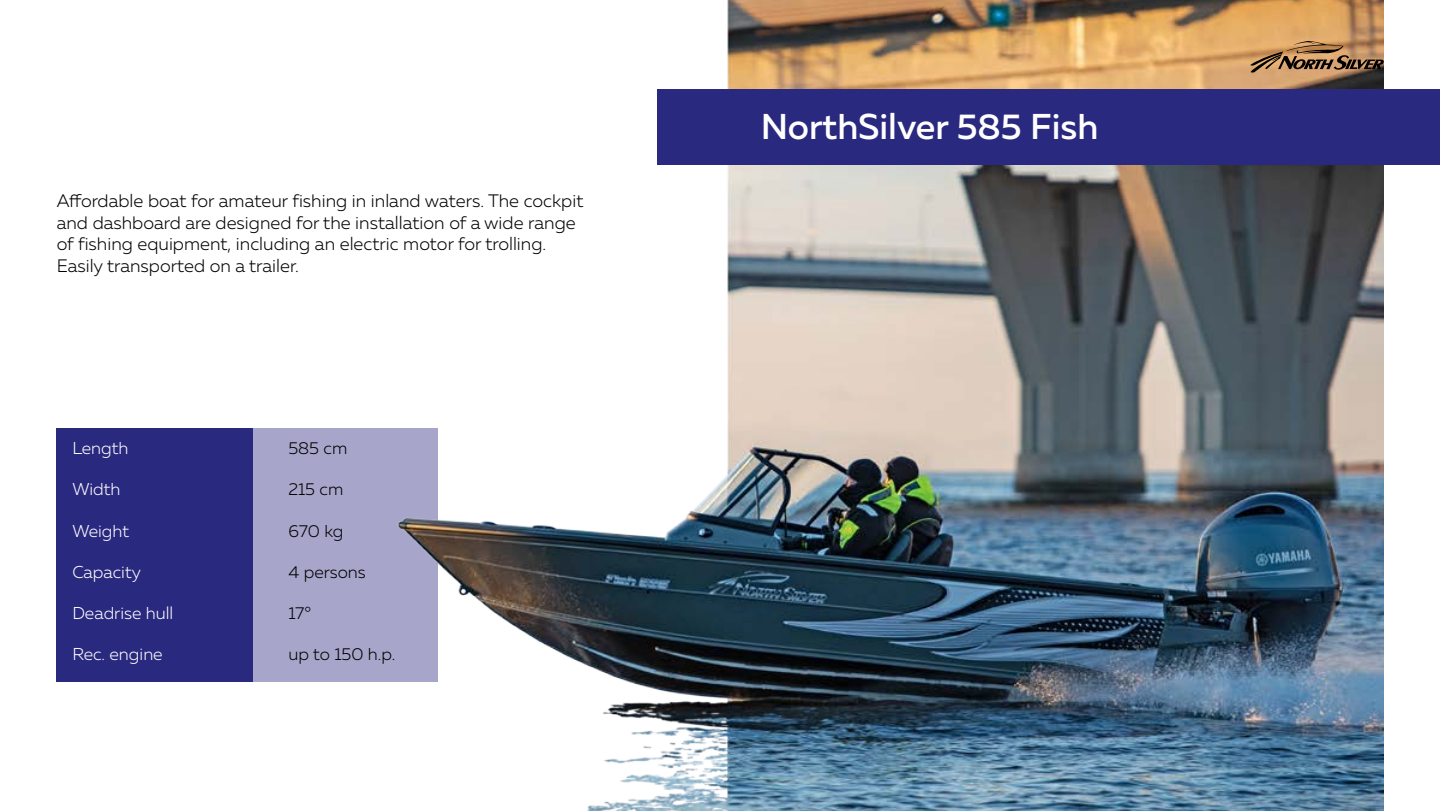
<style>
.page{position:relative;width:1440px;height:811px;background:#fff}
.page>*{position:absolute;margin:0;border:0;box-sizing:border-box;transform-origin:0 0}
.t1{font:500 35.8px "Muller";color:#fff}
.t2{font:300 18px/21.6px "Muller";color:#000}
.t3{font:300 17.2px "Muller";color:#fff}
.t4{font:300 17.2px "Muller";color:#000}
</style>
<div class="page">
<div style="left:57px;top:428px;width:381px;height:253px;background:#2a2980"></div>
<img style="left:119px;top:0;width:1264px;height:810px">
<div style="left:658px;top:90px;width:782px;height:75px;background:#2a2980"></div>
<svg style="left:1249px;top:41px;width:135px;height:32px;background:#9f764e"></svg>
<p class="t2" style="left:57px;top:190px;width:528px">Affordable boat for amateur fishing in inland waters. The cockpit and dashboard are designed for the installation of a wide range of fishing equipment, including an electric motor for trolling.<br>Easily transported on a trailer.</p>
<p class="t3" style="left:72px;top:437px;width:58px">Length</p>
<p class="t4" style="left:288px;top:437px;width:61px">585 cm</p>
<p class="t3" style="left:72px;top:479px;width:50px">Width</p>
<p class="t4" style="left:288px;top:479px;width:57px">215 cm</p>
<p class="t3" style="left:72px;top:520px;width:58px">Weight</p>
<p class="t4" style="left:288px;top:520px;width:57px">670 kg</p>
<p class="t3" style="left:72px;top:561px;width:70px">Capacity</p>
<p class="t4" style="left:288px;top:561px;width:79px">4 persons</p>
<p class="t3" style="left:72px;top:602px;width:103px">Deadrise hull</p>
<p class="t4" style="left:288px;top:602px;width:24px">17°</p>
<p class="t3" style="left:72px;top:643px;width:92px">Rec. engine</p>
<p class="t4" style="left:288px;top:643px;width:108px">up to 150 h.p.</p>
<h1 class="t1" style="left:761px;top:105px;width:339px">NorthSilver 585 Fish</h1>
</div>
